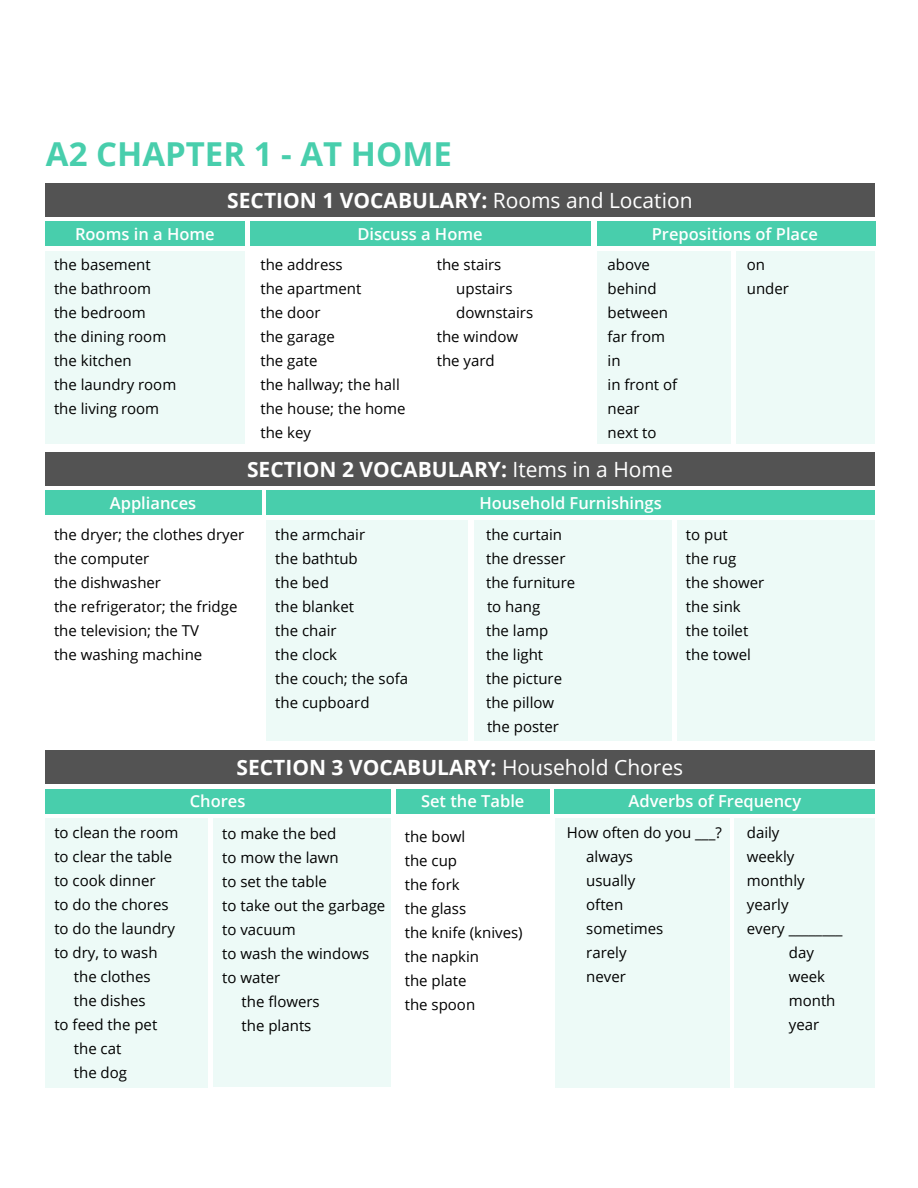
<style>
.page{position:relative;width:918px;height:1188px;background:#fff}
.page>*{position:absolute;margin:0;border:0;box-sizing:border-box;transform-origin:0 0}
.t1{font:700 33px "Open Sans";color:#48ceac}
.t2{font:700 21px "Open Sans";color:#fff}
.t3{font:600 16.5px "Open Sans";color:#fff}
.t4{font:15px/24px "Open Sans";color:#000}
.s1{font-weight:400}
</style>
<div class="page">
<div style="left:45px;top:221px;width:200px;height:25px;background:#48ceac"></div>
<div style="left:45px;top:252px;width:200px;height:192px;background:#edfaf7"></div>
<div style="left:45px;top:184px;width:830px;height:33px;background:#535353"></div>
<div style="left:597px;top:221px;width:279px;height:25px;background:#48ceac"></div>
<div style="left:597px;top:252px;width:134px;height:192px;background:#edfaf7"></div>
<div style="left:45px;top:452px;width:830px;height:34px;background:#535353"></div>
<div style="left:45px;top:750px;width:830px;height:34px;background:#535353"></div>
<div style="left:45px;top:789px;width:345px;height:24px;background:#48ceac"></div>
<div style="left:45px;top:818px;width:163px;height:269px;background:#edfaf7"></div>
<div style="left:250px;top:221px;width:340px;height:25px;background:#48ceac"></div>
<div style="left:396px;top:789px;width:154px;height:24px;background:#48ceac"></div>
<div style="left:555px;top:789px;width:320px;height:24px;background:#48ceac"></div>
<div style="left:555px;top:818px;width:174px;height:269px;background:#edfaf7"></div>
<div style="left:736px;top:252px;width:139px;height:192px;background:#edfaf7"></div>
<div style="left:45px;top:490px;width:216px;height:25px;background:#48ceac"></div>
<div style="left:266px;top:490px;width:609px;height:25px;background:#48ceac"></div>
<div style="left:474px;top:520px;width:198px;height:221px;background:#edfaf7"></div>
<div style="left:266px;top:520px;width:202px;height:221px;background:#edfaf7"></div>
<div style="left:677px;top:520px;width:198px;height:221px;background:#edfaf7"></div>
<div style="left:213px;top:818px;width:177px;height:269px;background:#edfaf7"></div>
<div style="left:735px;top:818px;width:140px;height:269px;background:#edfaf7"></div>
<h1 class="t1" style="left:46px;top:130px;width:408px">A2 CHAPTER 1 - AT HOME</h1>
<p class="t3" style="left:75px;top:223px;width:141px">Rooms in a Home</p>
<p class="t4" style="left:54px;top:252px;width:124px">the basement the bathroom the bedroom<br>the dining room the kitchen<br>the laundry room the living room</p>
<h2 class="t2" style="left:227px;top:186px;width:467px">SECTION 1 VOCABULARY: <span class="s1">Rooms and Location</span></h2>
<p class="t3" style="left:652px;top:223px;width:168px">Prepositions of Place</p>
<p class="t4" style="left:608px;top:252px;width:71px">above behind between far from in<br>in front of near<br>next to</p>
<h2 class="t2" style="left:247px;top:454px;width:427px">SECTION 2 VOCABULARY: <span class="s1">Items in a Home</span></h2>
<p class="t3" style="left:357px;top:223px;width:127px">Discuss a Home</p>
<p class="t4" style="left:260px;top:252px;width:147px">the address<br>the apartment<br>the door<br>the garage<br>the gate<br>the hallway; the hall the house; the home the key</p>
<p class="t4" style="left:437px;top:252px;width:66px">the stairs</p>
<p class="t4" style="left:456px;top:276px;width:58px">upstairs</p>
<p class="t4" style="left:456px;top:300px;width:78px">downstairs</p>
<p class="t4" style="left:437px;top:324px;width:83px">the window</p>
<p class="t4" style="left:437px;top:348px;width:60px">the yard</p>
<p class="t4" style="left:747px;top:252px;width:44px">on under</p>
<p class="t3" style="left:110px;top:492px;width:88px">Appliances</p>
<p class="t4" style="left:54px;top:523px;width:192px">the dryer; the clothes dryer the computer<br>the dishwasher<br>the refrigerator; the fridge the television; the TV<br>the washing machine</p>
<p class="t3" style="left:479px;top:492px;width:184px">Household Furnishings</p>
<p class="t4" style="left:486px;top:523px;width:91px">the curtain the dresser the furniture to hang<br>the lamp<br>the light<br>the picture the pillow the poster</p>
<p class="t4" style="left:275px;top:523px;width:134px">the armchair<br>the bathtub<br>the bed<br>the blanket<br>the chair<br>the clock<br>the couch; the sofa the cupboard</p>
<p class="t4" style="left:686px;top:523px;width:80px">to put<br>the rug<br>the shower the sink the toilet the towel</p>
<p class="t4" style="left:54px;top:820px;width:126px">to clean the room</p>
<p class="t4" style="left:54px;top:844px;width:119px">to clear the table</p>
<p class="t4" style="left:54px;top:868px;width:103px">to cook dinner</p>
<p class="t4" style="left:54px;top:892px;width:116px">to do the chores</p>
<p class="t4" style="left:54px;top:916px;width:122px">to do the laundry</p>
<p class="t4" style="left:54px;top:940px;width:105px">to dry, to wash</p>
<p class="t4" style="left:74px;top:964px;width:78px">the clothes</p>
<p class="t4" style="left:74px;top:988px;width:73px">the dishes</p>
<p class="t4" style="left:54px;top:1012px;width:104px">to feed the pet</p>
<p class="t4" style="left:74px;top:1036px;width:49px">the cat</p>
<p class="t4" style="left:74px;top:1060px;width:55px">the dog</p>
<h2 class="t2" style="left:237px;top:753px;width:448px">SECTION 3 VOCABULARY: <span class="s1">Household Chores</span></h2>
<p class="t3" style="left:190px;top:790px;width:57px">Chores</p>
<p class="t3" style="left:629px;top:790px;width:174px">Adverbs of Frequency</p>
<p class="t4" style="left:586px;top:820px;width:137px;text-indent:-20px">How often do you ___? always<br>usually<br>often<br>sometimes<br>rarely<br>never</p>
<p class="t3" style="left:421px;top:790px;width:105px">Set the Table</p>
<p class="t4" style="left:405px;top:824px;width:119px">the bowl<br>the cup<br>the fork<br>the glass<br>the knife (knives) the napkin<br>the plate<br>the spoon</p>
<p class="t4" style="left:747px;top:820px;width:34px">daily</p>
<p class="t4" style="left:747px;top:844px;width:49px">weekly</p>
<p class="t4" style="left:747px;top:868px;width:60px">monthly</p>
<p class="t4" style="left:747px;top:892px;width:43px">yearly</p>
<p class="t4" style="left:747px;top:916px;width:97px">every ________</p>
<p class="t4" style="left:789px;top:940px;width:27px">day</p>
<p class="t4" style="left:789px;top:964px;width:38px">week</p>
<p class="t4" style="left:789px;top:988px;width:48px">month</p>
<p class="t4" style="left:789px;top:1012px;width:32px">year</p>
<p class="t4" style="left:222px;top:821px;width:116px">to make the bed</p>
<p class="t4" style="left:222px;top:845px;width:118px">to mow the lawn</p>
<p class="t4" style="left:222px;top:869px;width:106px">to set the table</p>
<p class="t4" style="left:222px;top:893px;width:165px">to take out the garbage</p>
<p class="t4" style="left:222px;top:917px;width:75px">to vacuum</p>
<p class="t4" style="left:222px;top:941px;width:149px">to wash the windows</p>
<p class="t4" style="left:222px;top:965px;width:60px">to water</p>
<p class="t4" style="left:242px;top:989px;width:80px">the flowers</p>
<p class="t4" style="left:242px;top:1013px;width:71px">the plants</p>
</div>
